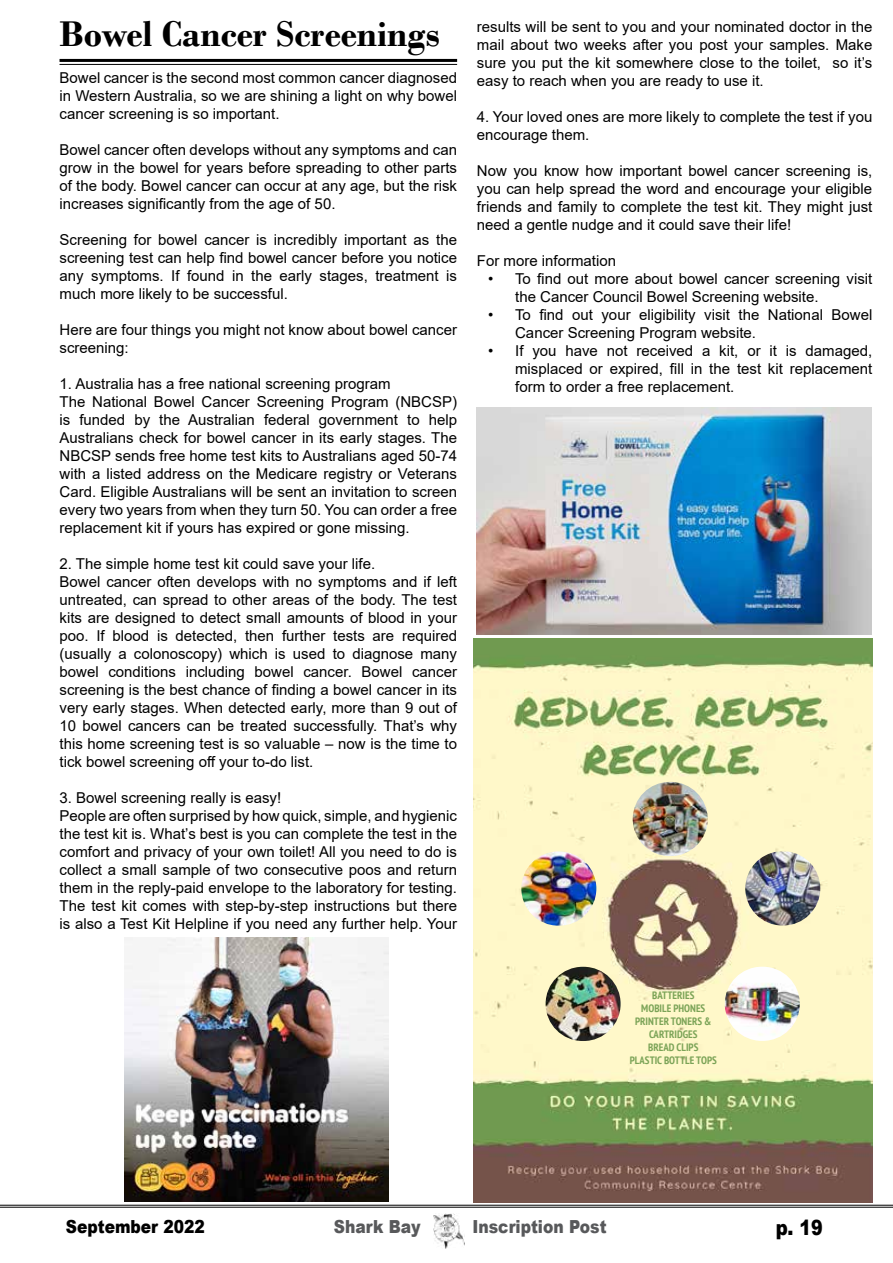
<style>
.page{position:relative;width:893px;height:1263px;background:#fff}
.page>*{position:absolute;margin:0;border:0;box-sizing:border-box;transform-origin:0 0}
.t1{font:700 37.5px "Bodoni";color:#000}
.t2{font:900 21px "Arial";color:#000;scale:.86 1}
.t3{font:900 18px "Arial";color:#58595b;scale:.86 1}
.t4{font:900 18px "Arial";color:#000;scale:.86 1}
.t5{font:15px/18px "Arial";color:#000}
.t6{font:700 condensed 10.65px/12.9px "PT Sans";color:#7ba357;text-align:center}
</style>
<div class="page">
<hr style="left:0;top:1205px;width:893px;height:1px;background:#000">
<hr style="left:0;top:1207px;width:893px;height:1px;background:#000">
<img style="left:433px;top:1213px;width:31px;height:35px">
<hr style="left:60px;top:59px;width:397px;height:3px;background:#000">
<hr style="left:60px;top:64px;width:397px;height:1px;background:#000">
<img style="left:477px;top:407px;width:394px;height:228px">
<img style="left:124px;top:938px;width:264px;height:263px">
<img style="left:473px;top:638px;width:399px;height:564px">
<img style="left:546px;top:967px;width:75px;height:74px;border-radius:37px">
<img style="left:633px;top:782px;width:75px;height:74px;border-radius:37px">
<img style="left:521px;top:851px;width:75px;height:75px;border-radius:37px">
<img style="left:745px;top:851px;width:75px;height:74px">
<img style="left:725px;top:967px;width:75px;height:74px;border-radius:37px">
<h1 class="t1" style="left:60px;top:12px;width:382px">Bowel Cancer Screenings</h1>
<p class="t5" style="left:60px;top:69px;width:399px;text-align:justify">Bowel cancer is the second most common cancer diagnosed in Western Australia, so we are shining a light on why bowel cancer screening is so important.</p>
<p class="t5" style="left:60px;top:141px;width:399px;text-align:justify">Bowel cancer often develops without any symptoms and can grow in the bowel for years before spreading to other parts of the body. Bowel cancer can occur at any age, but the risk increases significantly from the age of 50.</p>
<p class="t5" style="left:60px;top:231px;width:399px;text-align:justify">Screening for bowel cancer is incredibly important as the screening test can help find bowel cancer before you notice any symptoms. If found in the early stages, treatment is much more likely to be successful.</p>
<p class="t5" style="left:60px;top:321px;width:399px">Here are four things you might not know about bowel cancer screening:</p>
<p class="t5" style="left:60px;top:375px;width:399px">1. Australia has a free national screening program<br>The National Bowel Cancer Screening Program (NBCSP) is funded by the Australian federal government to help Australians check for bowel cancer in its early stages. The NBCSP sends free home test kits to Australians aged 50-74 with a listed address on the Medicare registry or Veterans Card. Eligible Australians will be sent an invitation to screen every two years from when they turn 50. You can order a free replacement kit if yours has expired or gone missing.</p>
<p class="t5" style="left:60px;top:555px;width:399px">2. The simple home test kit could save your life.<br>Bowel cancer often develops with no symptoms and if left untreated, can spread to other areas of the body. The test kits are designed to detect small amounts of blood in your poo. If blood is detected, then further tests are required (usually a colonoscopy) which is used to diagnose many bowel conditions including bowel cancer. Bowel cancer screening is the best chance of finding a bowel cancer in its very early stages. When detected early, more than 9 out of 10 bowel cancers can be treated successfully. That’s why this home screening test is so valuable – now is the time to tick bowel screening off your to-do list.</p>
<p class="t5" style="left:60px;top:789px;width:399px">3. Bowel screening really is easy!<br>People are often surprised by how quick, simple, and hygienic the test kit is. What’s best is you can complete the test in the comfort and privacy of your own toilet! All you need to do is collect a small sample of two consecutive poos and return them in the reply-paid envelope to the laboratory for testing.<br>The test kit comes with step-by-step instructions but there is also a Test Kit Helpline if you need any further help. Your</p>
<p class="t5" style="left:477px;top:18px;width:397px;text-align:justify">results will be sent to you and your nominated doctor in the mail about two weeks after you post your samples. Make sure you put the kit somewhere close to the toilet, so it’s easy to reach when you are ready to use it.</p>
<p class="t5" style="left:477px;top:108px;width:397px">4. Your loved ones are more likely to complete the test if you encourage them.</p>
<p class="t5" style="left:477px;top:162px;width:397px;text-align:justify">Now you know how important bowel cancer screening is, you can help spread the word and encourage your eligible friends and family to complete the test kit. They might just need a gentle nudge and it could save their life!</p>
<p class="t5" style="left:477px;top:252px;width:141px">For more information</p>
<p class="t5" style="left:515px;top:270px;width:359px;text-indent:-27px">• To find out more about bowel cancer screening visit the Cancer Council Bowel Screening website.</p>
<p class="t5" style="left:515px;top:306px;width:359px;text-indent:-27px">• To find out your eligibility visit the National Bowel<br>Cancer Screening Program website.</p>
<p class="t5" style="left:515px;top:342px;width:359px;text-align:justify;text-indent:-27px">• If you have not received a kit, or it is damaged, misplaced or expired, fill in the test kit replacement form to order a free replacement.</p>
<p class="t6" style="left:630px;top:989px;width:89px">BATTERIES<br>MOBILE PHONES<br>PRINTER TONERS &amp;<br>CARTRIDGES<br>BREAD CLIPS<br>PLASTIC BOTTLE TOPS</p>
<p class="t4" style="left:66px;top:1213px;width:163px">September 2022</p>
<p class="t3" style="left:334px;top:1213px;width:102px">Shark Bay</p>
<p class="t3" style="left:472px;top:1213px;width:157px">Inscription Post</p>
<h2 class="t2" style="left:776px;top:1212px;width:56px">p. 19</h2>
</div>
